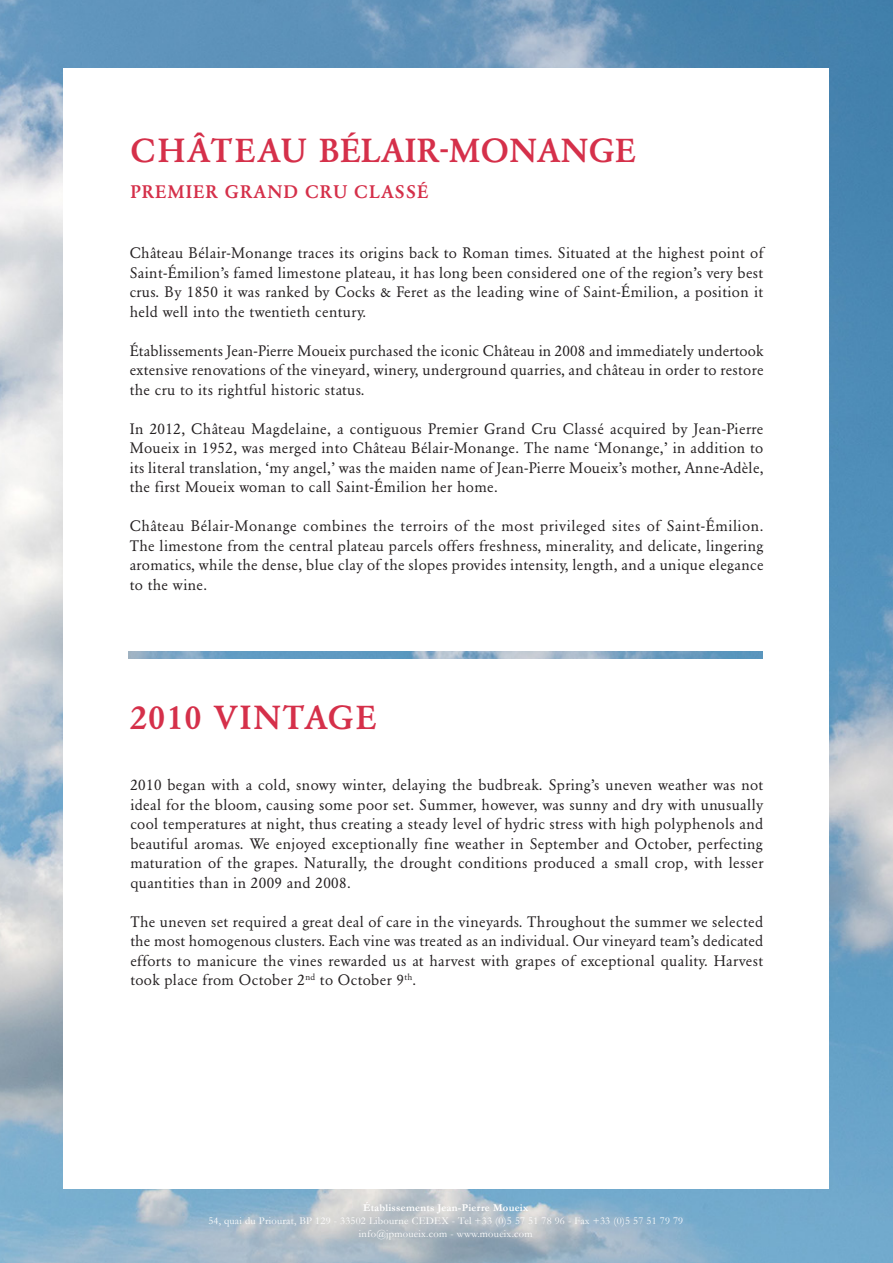
<style>
.page{position:relative;width:893px;height:1263px;background:#fff}
.page>*{position:absolute;margin:0;border:0;box-sizing:border-box;transform-origin:0 0}
.t1{font:500 33px "Garamond BE Pro";letter-spacing:.01em;color:#d5304a}
.t2{font:500 33px "Garamond BE Pro";letter-spacing:.05em;color:#d5304a}
.t3{font:500 18px "Garamond BE Pro";letter-spacing:.06em;color:#d5304a}
.t4{font:15px/19.5px "Garamond BE Pro";letter-spacing:.025em;color:#231f20;text-align:justify}
.t5{font:10.5px "Garamond";letter-spacing:.025em;color:#fff}
.t6{font:700 10.5px "Garamond";letter-spacing:.025em;color:#fff}
</style>
<div class="page">
<img style="left:0;top:0;width:893px;height:1263px">
<div style="left:64px;top:68px;width:765px;height:1120px;background:#fff"></div>
<img style="left:129px;top:651px;width:633px;height:8px">
<p class="t1" style="left:130px;top:129px;width:507px">CHÂTEAU BÉLAIR-MONANGE</p>
<p class="t3" style="left:130px;top:180px;width:300px">PREMIER GRAND CRU CLASSÉ</p>
<p class="t4" style="left:130px;top:243px;width:635px">Château Bélair-Monange traces its origins back to Roman times. Situated at the highest point of Saint-Émilion’s famed limestone plateau, it has long been considered one of the region’s very best crus. By 1850 it was ranked by Cocks &amp; Feret as the leading wine of Saint-Émilion, a position it held well into the twentieth century.</p>
<p class="t4" style="left:130px;top:341px;width:635px">Établissements Jean-Pierre Moueix purchased the iconic Château in 2008 and immediately undertook extensive renovations of the vineyard, winery, underground quarries, and château in order to restore the cru to its rightful historic status.</p>
<p class="t4" style="left:130px;top:419px;width:635px">In 2012, Château Magdelaine, a contiguous Premier Grand Cru Classé acquired by Jean-Pierre Moueix in 1952, was merged into Château Bélair-Monange. The name ‘Monange,’ in addition to its literal translation, ‘my angel,’ was the maiden name of Jean-Pierre Moueix’s mother, Anne-Adèle, the first Moueix woman to call Saint-Émilion her home.</p>
<p class="t4" style="left:130px;top:516px;width:635px">Château Bélair-Monange combines the terroirs of the most privileged sites of Saint-Émilion.<br>The limestone from the central plateau parcels offers freshness, minerality, and delicate, lingering aromatics, while the dense, blue clay of the slopes provides intensity, length, and a unique elegance to the wine.</p>
<p class="t2" style="left:130px;top:696px;width:248px">2010 VINTAGE</p>
<p class="t4" style="left:130px;top:775px;width:635px">2010 began with a cold, snowy winter, delaying the budbreak. Spring’s uneven weather was not ideal for the bloom, causing some poor set. Summer, however, was sunny and dry with unusually cool temperatures at night, thus creating a steady level of hydric stress with high polyphenols and beautiful aromas. We enjoyed exceptionally fine weather in September and October, perfecting maturation of the grapes. Naturally, the drought conditions produced a small crop, with lesser quantities than in 2009 and 2008.</p>
<p class="t4" style="left:130px;top:911px;width:634px">The uneven set required a great deal of care in the vineyards. Throughout the summer we selected the most homogenous clusters. Each vine was treated as an individual. Our vineyard team’s dedicated efforts to manicure the vines rewarded us at harvest with grapes of exceptional quality. Harvest took place from October 2<sup>nd</sup> to October 9<sup>th</sup>.</p>
<p class="t6" style="left:363px;top:1201px;width:167px">Établissements Jean-Pierre Moueix</p>
<p class="t5" style="left:208px;top:1213px;width:476px">54, quai du Priourat, BP 129 - 33502 Libourne CEDEX - Tel +33 (0)5 57 51 78 96 - Fax +33 (0)5 57 51 79 79</p>
<p class="t5" style="left:359px;top:1226px;width:175px">info@jpmoueix.com - www.moueix.com</p>
</div>
